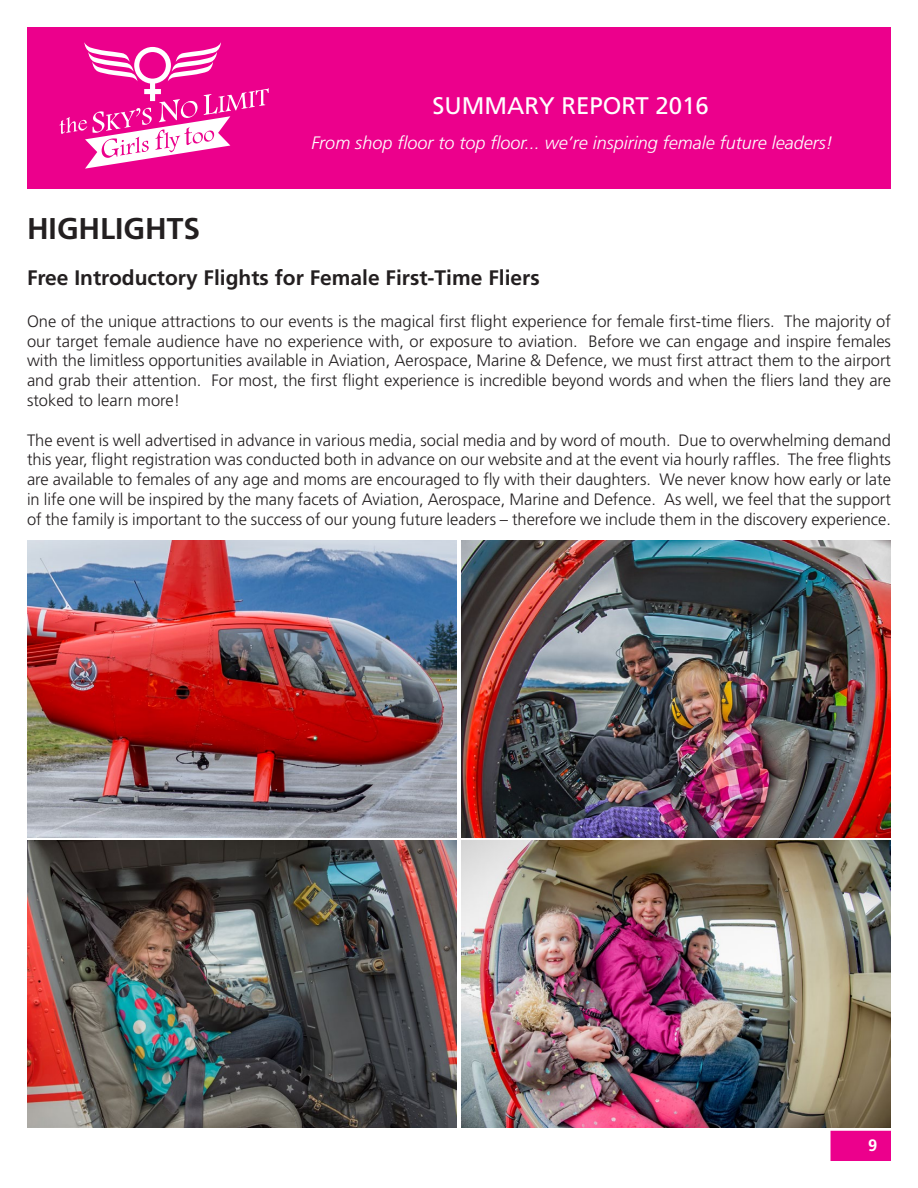
<style>
.page{position:relative;width:918px;height:1188px;background:#fff}
.page>*{position:absolute;margin:0;border:0;box-sizing:border-box;transform-origin:0 0}
.t1{font:700 30px "Frutiger LT Std";color:#231f20}
.t2{font:24px "Frutiger LT Std";color:#fff}
.t3{font:700 21px "Frutiger LT Std";color:#231f20}
.t4{font:italic 300 18px "Frutiger LT Std";color:#fff}
.t5{font:300 16.5px/19.8px "Frutiger LT Std";color:#231f20;text-align:justify}
.t6{font:700 16.5px "Frutiger LT Std";color:#fff}
</style>
<div class="page">
<div style="left:831px;top:1131px;width:60px;height:30px;background:#ec008c"></div>
<div style="left:27px;top:27px;width:864px;height:162px;background:#ec008c"></div>
<svg style="left:59px;top:42px;width:210px;height:127px"></svg>
<img style="left:27px;top:540px;width:430px;height:298px">
<img style="left:462px;top:540px;width:429px;height:297px">
<img style="left:27px;top:841px;width:430px;height:287px">
<img style="left:461px;top:841px;width:430px;height:287px">
<h2 class="t2" style="left:432px;top:91px;width:278px">SUMMARY REPORT 2016</h2>
<p class="t4" style="left:311px;top:132px;width:523px">From shop floor to top floor... we’re inspiring female future leaders!</p>
<h1 class="t1" style="left:27px;top:210px;width:175px">HIGHLIGHTS</h1>
<p class="t3" style="left:27px;top:265px;width:514px">Free Introductory Flights for Female First-Time Fliers</p>
<p class="t5" style="left:27px;top:311px;width:866px">One of the unique attractions to our events is the magical first flight experience for female first-time fliers. The majority of our target female audience have no experience with, or exposure to aviation. Before we can engage and inspire females with the limitless opportunities available in Aviation, Aerospace, Marine &amp; Defence, we must first attract them to the airport and grab their attention. For most, the first flight experience is incredible beyond words and when the fliers land they are stoked to learn more!</p>
<p class="t5" style="left:27px;top:430px;width:866px">The event is well advertised in advance in various media, social media and by word of mouth. Due to overwhelming demand this year, flight registration was conducted both in advance on our website and at the event via hourly raffles. The free flights are available to females of any age and moms are encouraged to fly with their daughters. We never know how early or late in life one will be inspired by the many facets of Aviation, Aerospace, Marine and Defence. As well, we feel that the support of the family is important to the success of our young future leaders – therefore we include them in the discovery experience.</p>
<p class="t6" style="left:868px;top:1136px;width:11px">9</p>
</div>
